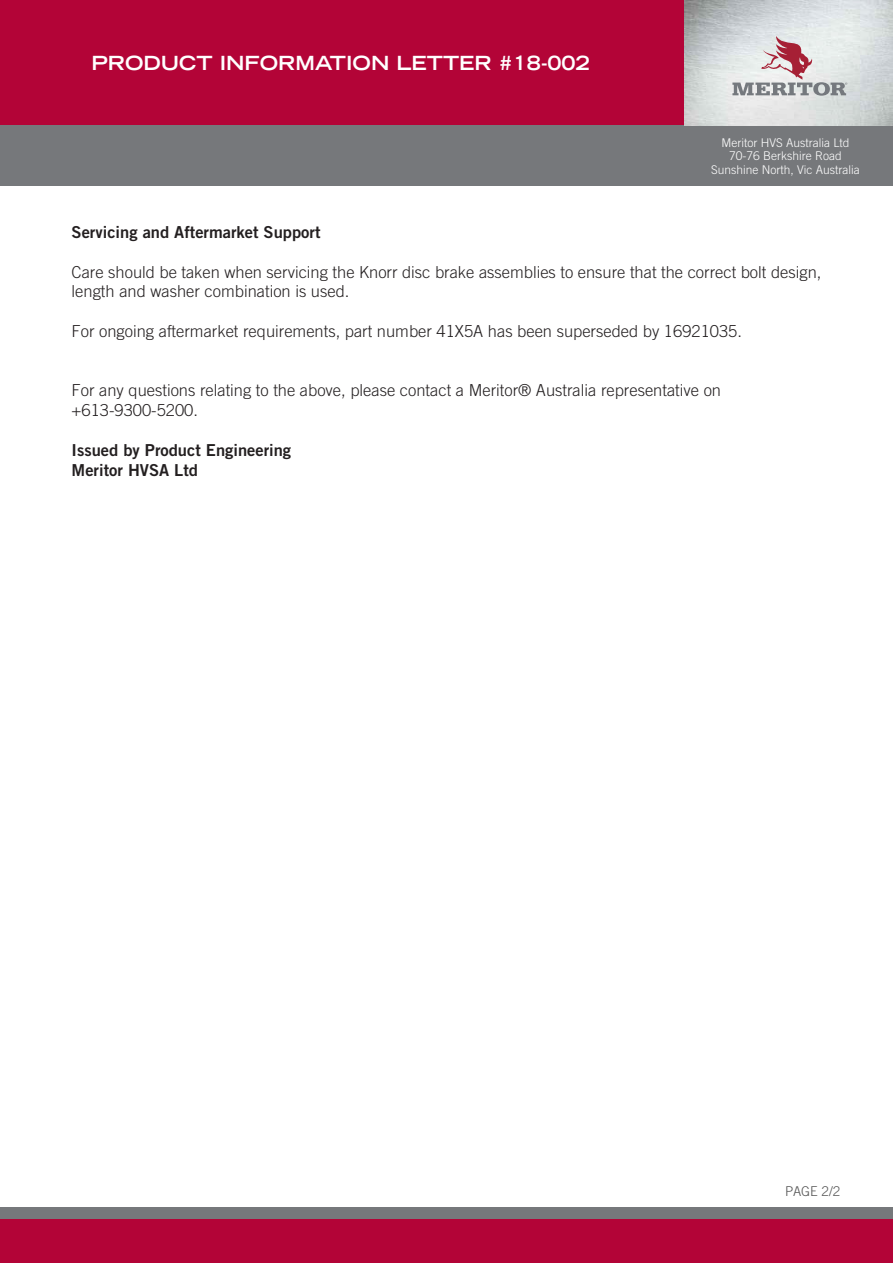
<style>
.page{position:relative;width:893px;height:1263px;background:#fff}
.page>*{position:absolute;margin:0;border:0;box-sizing:border-box;transform-origin:0 0}
.t1{font:700 expanded 19.5px "Trade Gothic LT Std";color:#fff}
.t2{font:300 16.5px/19.8px "Trade Gothic LT Std";color:#231f20}
.t3{font:16.5px "Trade Gothic LT Std Bd 2";color:#231f20}
.t4{font:300 13.5px "Trade Gothic LT Std";color:#535353}
.t5{font:300 12px "Trade Gothic LT Std";color:#fff}
</style>
<div class="page">
<div style="left:0;top:0;width:685px;height:125px;background:#b30437"></div>
<div style="left:0;top:125px;width:893px;height:61px;background:#76787b"></div>
<img style="left:685px;top:0;width:208px;height:125px">
<svg style="left:732px;top:36px;width:115px;height:60px;background:#d0c6c9"></svg>
<div style="left:0;top:1218px;width:893px;height:45px;background:#b30437"></div>
<div style="left:0;top:1207px;width:893px;height:11px;background:#76787b"></div>
<p class="t1" style="left:91px;top:51px;width:500px">PRODUCT INFORMATION LETTER #18-002</p>
<p class="t5" style="left:722px;top:135px;width:130px">Meritor HVS Australia Ltd</p>
<p class="t5" style="left:729px;top:149px;width:114px">70-76 Berkshire Road</p>
<p class="t5" style="left:711px;top:162px;width:150px">Sunshine North, Vic Australia</p>
<p class="t3" style="left:72px;top:222px;width:250px">Servicing and Aftermarket Support</p>
<p class="t2" style="left:72px;top:262px;width:751px">Care should be taken when servicing the Knorr disc brake assemblies to ensure that the correct bolt design, length and washer combination is used.</p>
<p class="t2" style="left:72px;top:321px;width:672px">For ongoing aftermarket requirements, part number 41X5A has been superseded by 16921035.</p>
<p class="t2" style="left:72px;top:380px;width:651px">For any questions relating to the above, please contact a Meritor® Australia representative on</p>
<p class="t2" style="left:72px;top:400px;width:128px">+613-9300-5200.</p>
<p class="t3" style="left:72px;top:440px;width:221px">Issued by Product Engineering</p>
<p class="t3" style="left:72px;top:459px;width:128px">Meritor HVSA Ltd</p>
<p class="t4" style="left:785px;top:1183px;width:57px">PAGE 2/2</p>
</div>
